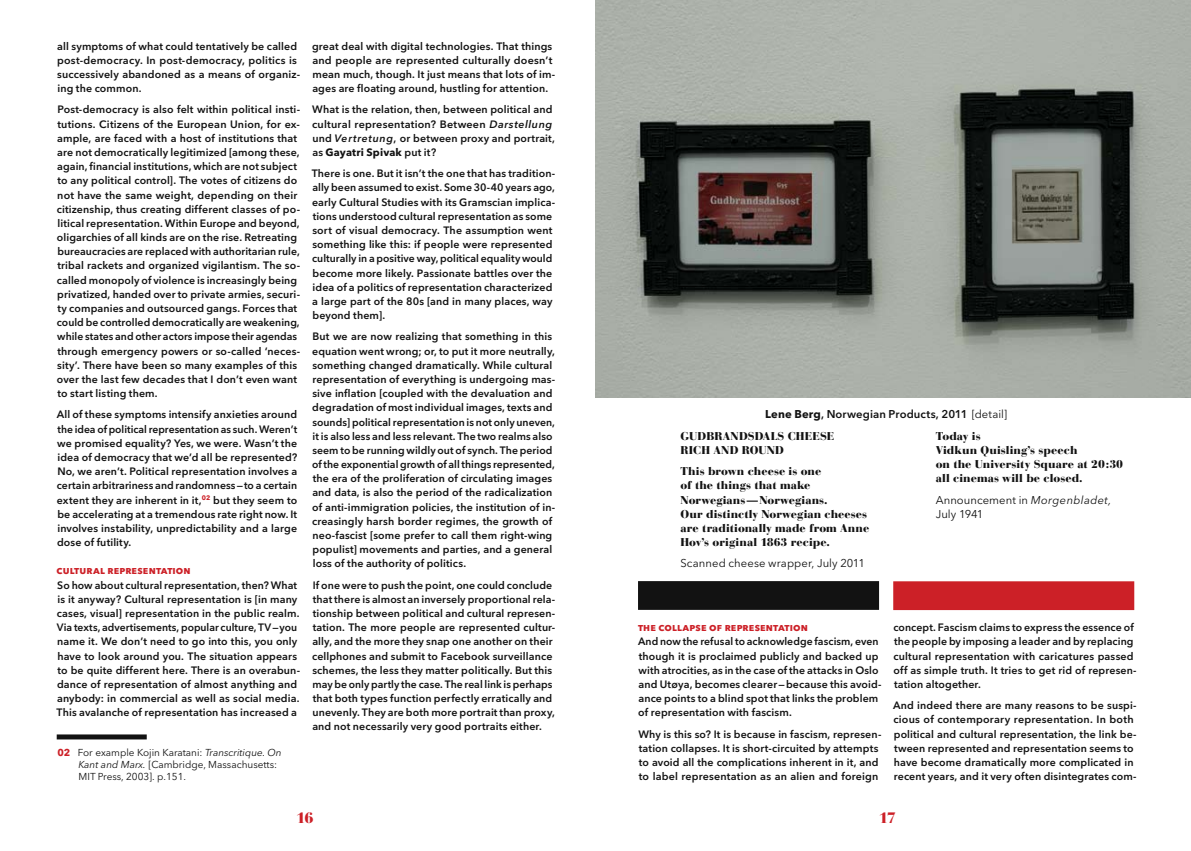
<style>
.page{position:relative;width:1191px;height:851px;background:#fff}
.page>*{position:absolute;margin:0;border:0;box-sizing:border-box;transform-origin:0 0}
.t1{font:900 15px "Bauer Bodoni";color:#cc2027}
.t2{font:900 11.25px/14.1px "Bauer Bodoni";letter-spacing:.005em;color:#121212}
.t3{font:11.25px/14.1px "Avenir Next LT Pro";letter-spacing:.005em;color:#121212}
.t4{font:600 11.25px "Avenir Next LT Pro";letter-spacing:.005em;color:#121212}
.t5{font:600 10.62px/14.1px "Avenir Next LT Pro";letter-spacing:.01em;color:#121212}
.t6{font:700 10.62px "Avenir Next LT Pro";letter-spacing:.01em;color:#cc2027}
.t7{font:10px/12px "Avenir Next LT Pro";color:#121212}
.s1{font-weight:700;color:#cc2027}
.s2{font-style:italic}
.s3{font-weight:700}
.s4{font-weight:400}
</style>
<div class="page">
<div style="left:57px;top:734px;width:90px;height:5px;background:#121212"></div>
<img style="left:595px;top:0;width:596px;height:397px">
<div style="left:638px;top:581px;width:241px;height:28px;background:#121212"></div>
<div style="left:893px;top:581px;width:241px;height:29px;background:#cc2027"></div>
<p class="t5" style="left:57px;top:39px;width:244px">all symptoms of what could tentatively be called post-democracy. In post-democracy, politics is successively abandoned as a means of organiz&shy;ing the common.</p>
<p class="t5" style="left:57px;top:103px;width:245px">Post-democracy is also felt within political insti&shy;tutions. Citizens of the European Union, for ex&shy;ample, are faced with a host of institutions that are not democratically legitimized [among these, again, financial institutions, which are not subject to any political control]. The votes of citizens do not have the same weight, depending on their citizenship, thus creating different classes of po&shy;litical representation. Within Europe and beyond, oligarchies of all kinds are on the rise. Retreating bureaucracies are replaced with authoritarian rule, tribal rackets and organized vigilantism. The so&shy;called monopoly of violence is increasingly being privatized, handed over to private armies, securi&shy;ty companies and outsourced gangs. Forces that could be controlled democratically are weakening, while states and other actors impose their agendas through emergency powers or so-called ‘neces&shy;sity’. There have been so many examples of this over the last few decades that I don’t even want to start listing them.</p>
<p class="t5" style="left:57px;top:407px;width:242px;text-align:justify">All of these symptoms intensify anxieties around the idea of political representation as such. Weren’t we promised equality? Yes, we were. Wasn’t the idea of democracy that we’d all be represented?<br>No, we aren’t. Political representation involves a certain arbitrariness and randomness—to a certain extent they are inherent in it,<sup>02</sup> but they seem to be accelerating at a tremendous rate right now. It involves instability, unpredictability and a large dose of futility.</p>
<p class="t6" style="left:57px;top:564px;width:136px">Cultural representation</p>
<p class="t5" style="left:57px;top:577px;width:245px">So how about cultural representation, then? What is it anyway? Cultural representation is [in many cases, visual] representation in the public realm.<br>Via texts, advertisements, popular culture, TV—you name it. We don’t need to go into this, you only have to look around you. The situation appears to be quite different here. There is an overabun&shy;dance of representation of almost anything and anybody: in commercial as well as social media.<br>This avalanche of representation has increased a</p>
<p class="t7" style="left:79px;top:746px;width:205px;text-indent:-21px"><span class="s1">02</span> For example Kojin Karatani: <span class="s2">Transcritique. On<br>Kant and Marx.</span> [Cambridge, Massachusetts:<br>MIT Press, 2003]. p.151.</p>
<p class="t5" style="left:312px;top:39px;width:245px">great deal with digital technologies. That things and people are represented culturally doesn’t mean much, though. It just means that lots of im&shy;ages are floating around, hustling for attention.</p>
<p class="t5" style="left:312px;top:103px;width:244px">What is the relation, then, between political and cultural representation? Between <span class="s2">Darstellung </span>und <span class="s2">Vertretung</span>, or between proxy and portrait, as <span class="s3">Gayatri Spivak</span> put it?</p>
<p class="t5" style="left:312px;top:166px;width:245px">There is one. But it isn’t the one that has tradition&shy;ally been assumed to exist. Some 30-40 years ago, early Cultural Studies with its Gramscian implica&shy;tions understood cultural representation as some sort of visual democracy. The assumption went something like this: if people were represented culturally in a positive way, political equality would become more likely. Passionate battles over the idea of a politics of representation characterized a large part of the 80s [and in many places, way beyond them].</p>
<p class="t5" style="left:312px;top:329px;width:245px">But we are now realizing that something in this equation went wrong; or, to put it more neutrally, something changed dramatically. While cultural representation of everything is undergoing mas&shy;sive inflation [coupled with the devaluation and degradation of most individual images, texts and sounds] political representation is not only uneven, it is also less and less relevant. The two realms also seem to be running wildly out of synch. The period of the exponential growth of all things represented, the era of the proliferation of circulating images and data, is also the period of the radicalization of anti-immigration policies, the institution of in&shy;creasingly harsh border regimes, the growth of neo-fascist [some prefer to call them right-wing populist] movements and parties, and a general loss of the authority of politics.</p>
<p class="t5" style="left:312px;top:577px;width:245px">If one were to push the point, one could conclude that there is almost an inversely proportional rela&shy;tionship between political and cultural represen&shy;tation. The more people are represented cultur&shy;ally, and the more they snap one another on their cellphones and submit to Facebook surveillance schemes, the less they matter politically. But this may be only partly the case. The real link is perhaps that both types function perfectly erratically and unevenly. They are both more portrait than proxy, and not necessarily very good portraits either.</p>
<p class="t4" style="left:765px;top:407px;width:243px"><span class="s3">Lene Berg</span>, Norwegian Products, 2011 <span class="s4">[detail]</span></p>
<p class="t2" style="left:680px;top:428px;width:155px">GUDBRANDSDALS CHEESE<br>RICH AND ROUND</p>
<p class="t2" style="left:680px;top:464px;width:190px">This brown cheese is one<br>of the things that make<br>Norwegians—Norwegians.<br>Our distinctly Norwegian cheeses are traditionally made from Anne<br>Hov’s original 1863 recipe.</p>
<p class="t3" style="left:680px;top:556px;width:186px">Scanned cheese wrapper, July 2011</p>
<p class="t2" style="left:935px;top:428px;width:189px">Today is<br>Vidkun Quisling’s speech<br>on the University Square at 20:30 all cinemas will be closed.</p>
<p class="t3" style="left:935px;top:492px;width:177px">Announcement in <span class="s2">Morgenbladet,<br></span>July 1941</p>
<p class="t6" style="left:638px;top:620px;width:171px">The collapse of representation</p>
<p class="t5" style="left:638px;top:634px;width:245px">And now the refusal to acknowledge fascism, even though it is proclaimed publicly and backed up with atrocities, as in the case of the attacks in Oslo and Utøya, becomes clearer—because this avoid&shy;ance points to a blind spot that links the problem of representation with fascism.</p>
<p class="t5" style="left:638px;top:726px;width:244px">Why is this so? It is because in fascism, represen&shy;tation collapses. It is short-circuited by attempts to avoid all the complications inherent in it, and to label representation as an alien and foreign</p>
<p class="t5" style="left:893px;top:620px;width:245px">concept. Fascism claims to express the essence of the people by imposing a leader and by replacing cultural representation with caricatures passed off as simple truth. It tries to get rid of represen&shy;tation altogether.</p>
<p class="t5" style="left:893px;top:698px;width:245px">And indeed there are many reasons to be suspi&shy;cious of contemporary representation. In both political and cultural representation, the link be&shy;tween represented and representation seems to have become dramatically more complicated in recent years, and it very often disintegrates com-</p>
<h1 class="t1" style="left:296px;top:808px;width:19px">16</h1>
<h1 class="t1" style="left:878px;top:808px;width:19px">17</h1>
</div>
